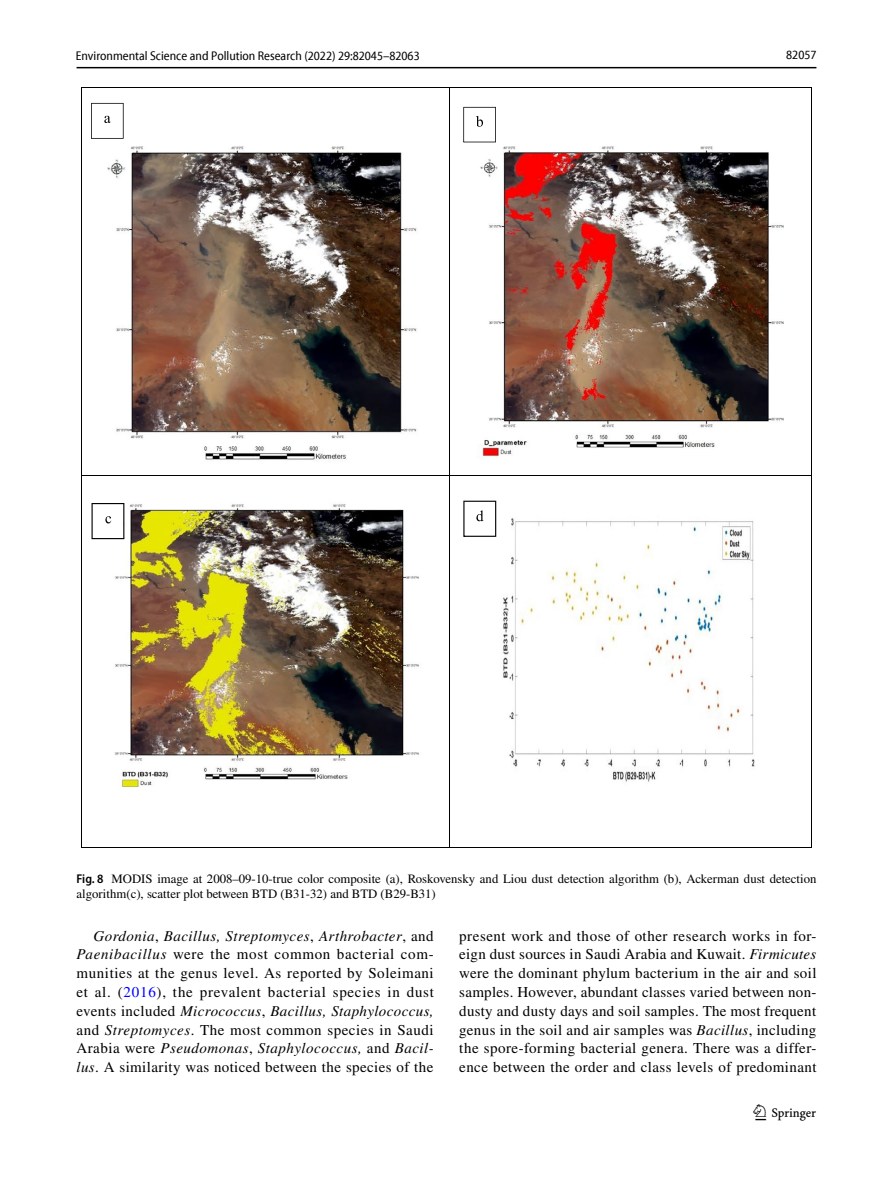
<style>
.page{position:relative;width:893px;height:1187px;background:#fff}
.page>*{position:absolute;margin:0;border:0;box-sizing:border-box;transform-origin:0 0}
.t1{font:22.5px "Springnew Regular 3";color:#000}
.t2{font:15px/18.8px "STIX";letter-spacing:.03em;color:#000;text-align:justify}
.t3{font:12.75px/15px "STIX";color:#000}
.t4{font:semi-condensed 12.75px "Myriad Pro Unic";color:#000}
.s1{font-family:"Myriad Pro";font-weight:600;font-stretch:semi-condensed}
.s2{font-style:italic}
.s3{color:#00f}
</style>
<div class="page">
<hr style="left:77px;top:67px;width:739px;height:1px;background:#000">
<img style="left:107px;top:146px;width:677px;height:640px">
<hr style="left:82px;top:87px;width:368px;height:1px;background:#000">
<hr style="left:450px;top:87px;width:361px;height:1px;background:#000">
<hr style="left:81px;top:87px;width:1px;height:388px;background:#000">
<hr style="left:450px;top:87px;width:1px;height:388px;background:#000">
<hr style="left:811px;top:87px;width:1px;height:388px;background:#000">
<hr style="left:82px;top:475px;width:368px;height:1px;background:#000">
<hr style="left:450px;top:475px;width:361px;height:1px;background:#000">
<hr style="left:81px;top:476px;width:1px;height:370px;background:#000">
<hr style="left:82px;top:846px;width:368px;height:1px;background:#000">
<hr style="left:450px;top:476px;width:1px;height:370px;background:#000">
<hr style="left:450px;top:846px;width:361px;height:1px;background:#000">
<hr style="left:811px;top:476px;width:1px;height:370px;background:#000">
<svg style="left:92px;top:503px;width:32px;height:36px"></svg>
<svg style="left:463px;top:500px;width:33px;height:37px"></svg>
<svg style="left:463px;top:107px;width:33px;height:35px"></svg>
<svg style="left:91px;top:103px;width:33px;height:36px"></svg>
<p class="t4" style="left:76px;top:51px;width:346px">Environmental Science and Pollution Research (2022) 29:82045–82063</p>
<p class="t4" style="left:786px;top:50px;width:32px">82057</p>
<p class="t3" style="left:77px;top:871px;width:741px"><span class="s1">Fig. 8</span> MODIS image at 2008–09-10-true color composite (a), Roskovensky and Liou dust detection algorithm (b), Ackerman dust detection algorithm(c), scatter plot between BTD (B31-32) and BTD (B29-B31)</p>
<p class="t2" style="left:77px;top:927px;width:359px;text-indent:17px"><span class="s2">Gordonia</span>, <span class="s2">Bacillus, Streptomyces</span>, <span class="s2">Arthrobacter</span>, and <span class="s2">Paenibacillus</span> were the most common bacterial com&shy;munities at the genus level. As reported by Soleimani et al. (<span class="s3">2016</span>), the prevalent bacterial species in dust events included <span class="s2">Micrococcus</span>, <span class="s2">Bacillus, Staphylococcus, </span>and <span class="s2">Streptomyces</span>. The most common species in Saudi Arabia were <span class="s2">Pseudomonas</span>, <span class="s2">Staphylococcus,</span> and <span class="s2">Bacil&shy;lus</span>. A similarity was noticed between the species of the</p>
<p class="t2" style="left:459px;top:927px;width:359px">present work and those of other research works in for&shy;eign dust sources in Saudi Arabia and Kuwait. <span class="s2">Firmicutes </span>were the dominant phylum bacterium in the air and soil samples. However, abundant classes varied between non&shy;dusty and dusty days and soil samples. The most frequent genus in the soil and air samples was <span class="s2">Bacillus</span>, including the spore-forming bacterial genera. There was a differ&shy;ence between the order and class levels of predominant</p>
<h1 class="t1" style="left:755px;top:1104px;width:62px">1 3</h1>
</div>
